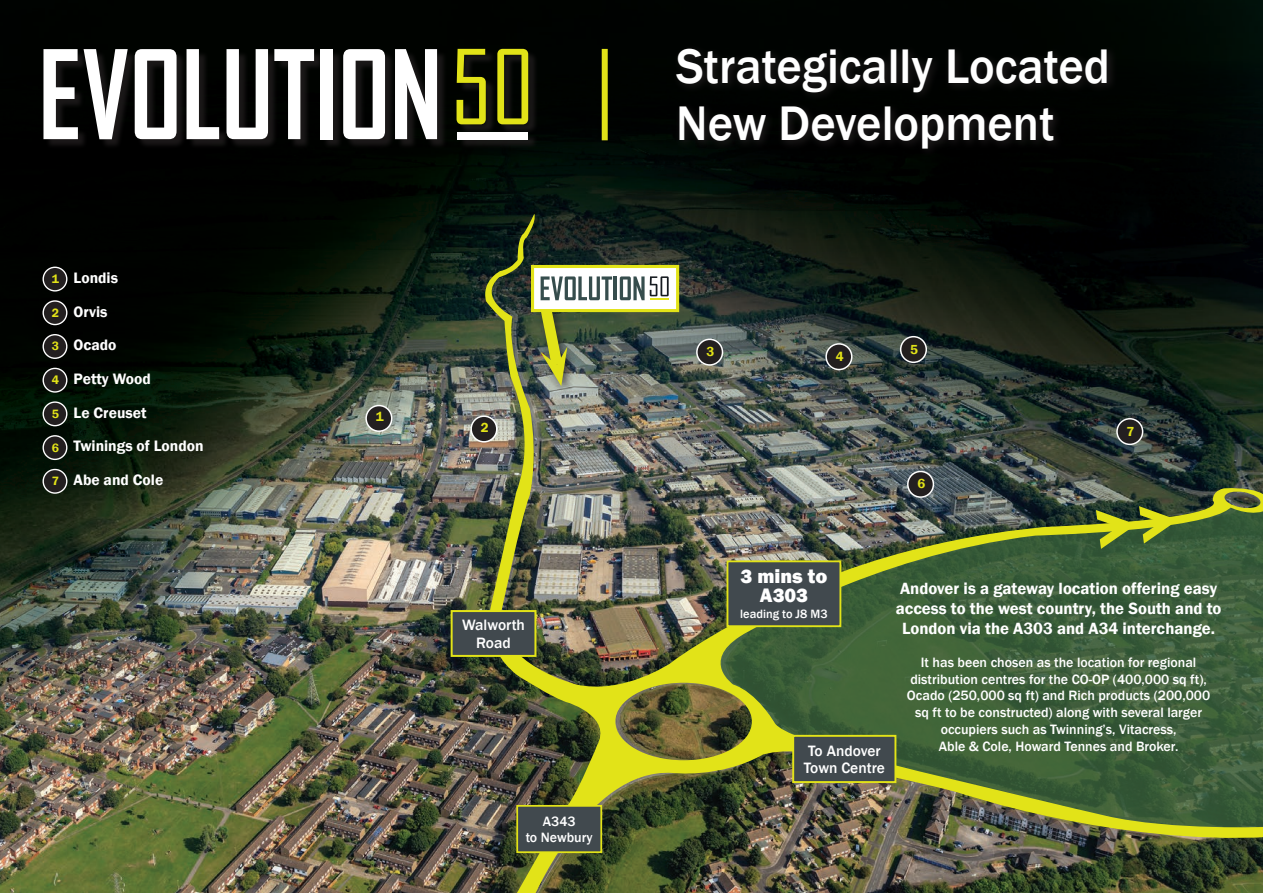
<style>
.page{position:relative;width:1263px;height:893px;background:#fff}
.page>*{position:absolute;margin:0;border:0;box-sizing:border-box;transform-origin:0 0}
.t1{font:500 49.95px "Franklin Gothic";color:#fff}
.t2{font:800 20.1px/18.6px "Franklin Gothic";color:#fff;text-align:center}
.t3{font:600 16.8px/20.1px "Franklin Gothic";color:#fff;text-align:center}
.t4{font:600 15.6px "Franklin Gothic";color:#fff}
.t5{font:500 15.45px/17.4px "Franklin Gothic";color:#fff}
.t6{font:500 13.95px/16.8px "Franklin Gothic";color:#fff;text-align:center}
.t7{font:600 13.5px "Franklin Gothic";color:#e2e318}
.t8{font:600 12.45px "Franklin Gothic";color:#e2e318}
.t9{font:500 12.3px "Franklin Gothic";color:#fff}
</style>
<div class="page">
<img style="left:0;top:0;width:1263px;height:893px">
<img style="left:476px;top:214px;width:787px;height:679px">
<div style="left:534px;top:297px;width:44px;height:99px;background:#231f20;opacity:.75"></div>
<div style="left:531px;top:265px;width:148px;height:47px;background:#fff;border:3px solid #e2e318"></div>
<div style="left:727px;top:561px;width:113px;height:65px;background:#41494e"></div>
<div style="left:726px;top:560px;width:115px;height:67px;border:2px solid #e2e318"></div>
<div style="left:793px;top:736px;width:102px;height:46px;background:#41494e"></div>
<div style="left:792px;top:735px;width:104px;height:48px;border:2px solid #e2e318"></div>
<div style="left:517px;top:806px;width:84px;height:46px;background:#41494e"></div>
<div style="left:516px;top:805px;width:86px;height:48px;border:2px solid #e2e318"></div>
<div style="left:452px;top:611px;width:83px;height:45px;background:#41494e"></div>
<div style="left:451px;top:610px;width:85px;height:47px;border:2px solid #e2e318"></div>
<svg style="left:532px;top:277px;width:80px;height:109px"></svg>
<hr style="left:614px;top:277px;width:3px;height:23px;background:#364d4d">
<svg style="left:620px;top:277px;width:49px;height:23px"></svg>
<div style="left:672px;top:44px;width:446px;height:115px;background:linear-gradient(to right,#090a09,#050605)"></div>
<div style="left:45px;top:50px;width:494px;height:100px;background:#231f20;opacity:.75"></div>
<svg style="left:456px;top:49px;width:30px;height:75px;background:#67680e"></svg>
<svg style="left:497px;top:49px;width:31px;height:75px;background:#767710"></svg>
<svg style="left:43px;top:49px;width:35px;height:90px"></svg>
<svg style="left:84px;top:49px;width:44px;height:90px"></svg>
<svg style="left:135px;top:49px;width:42px;height:90px"></svg>
<svg style="left:187px;top:49px;width:32px;height:90px"></svg>
<svg style="left:226px;top:49px;width:42px;height:90px"></svg>
<svg style="left:274px;top:49px;width:40px;height:90px"></svg>
<div style="left:321px;top:49px;width:12px;height:90px;background:#fff"></div>
<svg style="left:343px;top:49px;width:42px;height:90px"></svg>
<svg style="left:395px;top:49px;width:42px;height:90px"></svg>
<div style="left:457px;top:132px;width:71px;height:7px;background:#fff"></div>
<div style="left:602px;top:49px;width:6px;height:91px;background:#e2e318"></div>
<div style="left:366px;top:406px;width:26px;height:25px;background:#231f20;border-radius:50%"></div>
<div style="left:365px;top:405px;width:27px;height:27px;border:2px solid #fff;border-radius:50%"></div>
<div style="left:471px;top:416px;width:26px;height:26px;background:#231f20;border-radius:50%"></div>
<div style="left:470px;top:415px;width:27px;height:28px;border:2px solid #fff;border-radius:50%"></div>
<div style="left:697px;top:339px;width:25px;height:26px;background:#231f20;border-radius:50%"></div>
<div style="left:696px;top:339px;width:27px;height:27px;border:2px solid #fff;border-radius:50%"></div>
<div style="left:826px;top:344px;width:26px;height:25px;background:#231f20;border-radius:50%"></div>
<div style="left:825px;top:343px;width:27px;height:27px;border:2px solid #fff;border-radius:50%"></div>
<div style="left:901px;top:337px;width:25px;height:25px;background:#231f20;border-radius:50%"></div>
<div style="left:900px;top:336px;width:27px;height:27px;border:2px solid #fff;border-radius:50%"></div>
<div style="left:908px;top:471px;width:25px;height:26px;background:#231f20;border-radius:50%"></div>
<div style="left:907px;top:471px;width:27px;height:27px;border:2px solid #fff;border-radius:50%"></div>
<div style="left:1117px;top:419px;width:26px;height:25px;background:#231f20;border-radius:50%"></div>
<div style="left:1116px;top:418px;width:27px;height:27px;border:2px solid #fff;border-radius:50%"></div>
<div style="left:43px;top:267px;width:24px;height:24px;background:#231f20;border-radius:50%"></div>
<div style="left:43px;top:267px;width:24px;height:25px;border:1px solid #fff;border-radius:50%"></div>
<div style="left:43px;top:301px;width:24px;height:24px;background:#231f20;border-radius:50%"></div>
<div style="left:43px;top:300px;width:24px;height:25px;border:1px solid #fff;border-radius:50%"></div>
<div style="left:43px;top:335px;width:24px;height:23px;background:#231f20;border-radius:50%"></div>
<div style="left:43px;top:334px;width:24px;height:25px;border:1px solid #fff;border-radius:50%"></div>
<div style="left:43px;top:368px;width:24px;height:24px;background:#231f20;border-radius:50%"></div>
<div style="left:43px;top:368px;width:24px;height:25px;border:1px solid #fff;border-radius:50%"></div>
<div style="left:43px;top:402px;width:24px;height:24px;background:#231f20;border-radius:50%"></div>
<div style="left:43px;top:401px;width:24px;height:25px;border:1px solid #fff;border-radius:50%"></div>
<div style="left:43px;top:436px;width:24px;height:23px;background:#231f20;border-radius:50%"></div>
<div style="left:43px;top:435px;width:24px;height:25px;border:1px solid #fff;border-radius:50%"></div>
<div style="left:43px;top:469px;width:24px;height:24px;background:#231f20;border-radius:50%"></div>
<div style="left:43px;top:469px;width:24px;height:25px;border:1px solid #fff;border-radius:50%"></div>
<svg style="left:1096px;top:502px;width:77px;height:47px;background:#49612d"></svg>
<p class="t8" style="left:52px;top:271px;width:9px">1</p>
<p class="t4" style="left:74px;top:268px;width:46px">Londis</p>
<p class="t8" style="left:52px;top:305px;width:9px">2</p>
<p class="t4" style="left:74px;top:302px;width:36px">Orvis</p>
<p class="t8" style="left:52px;top:339px;width:9px">3</p>
<p class="t4" style="left:74px;top:335px;width:44px">Ocado</p>
<p class="t8" style="left:52px;top:372px;width:9px">4</p>
<p class="t4" style="left:74px;top:369px;width:79px">Petty Wood</p>
<p class="t8" style="left:52px;top:406px;width:9px">5</p>
<p class="t4" style="left:74px;top:403px;width:74px">Le Creuset</p>
<p class="t8" style="left:52px;top:440px;width:9px">6</p>
<p class="t4" style="left:74px;top:437px;width:132px">Twinings of London</p>
<p class="t8" style="left:52px;top:473px;width:9px">7</p>
<p class="t4" style="left:74px;top:470px;width:91px">Abe and Cole</p>
<p class="t7" style="left:376px;top:409px;width:9px">1</p>
<p class="t7" style="left:481px;top:419px;width:9px">2</p>
<p class="t5" style="left:462px;top:616px;width:64px;line-height:18.1px;text-align:center">Walworth<br>Road</p>
<p class="t6" style="left:543px;top:813px;width:34px">A343</p>
<p class="t6" style="left:526px;top:829px;width:69px">to Newbury</p>
<p class="t1" style="left:676px;top:35px;width:435px">Strategically Located</p>
<p class="t1" style="left:676px;top:92px;width:380px">New Development</p>
<p class="t7" style="left:706px;top:343px;width:9px">3</p>
<p class="t7" style="left:836px;top:348px;width:9px">4</p>
<p class="t7" style="left:910px;top:341px;width:9px">5</p>
<p class="t7" style="left:917px;top:476px;width:9px">6</p>
<p class="t7" style="left:1126px;top:423px;width:9px">7</p>
<p class="t2" style="left:740px;top:567px;width:88px">3 mins to<br>A303</p>
<p class="t9" style="left:740px;top:607px;width:89px">leading to J8 M3</p>
<p class="t5" style="left:804px;top:742px;width:83px">To Andover<br>Town Centre</p>
<p class="t3" style="left:896px;top:579px;width:327px">Andover is a gateway location offering easy access to the west country, the South and to<br>London via the A303 and A34 interchange.</p>
<p class="t6" style="left:907px;top:654px;width:305px">It has been chosen as the location for regional distribution centres for the CO-OP (400,000 sq ft), Ocado (250,000 sq ft) and Rich products (200,000 sq ft to be constructed) along with several larger occupiers such as Twinning’s, Vitacress,<br>Able &amp; Cole, Howard Tennes and Broker.</p>
</div>
